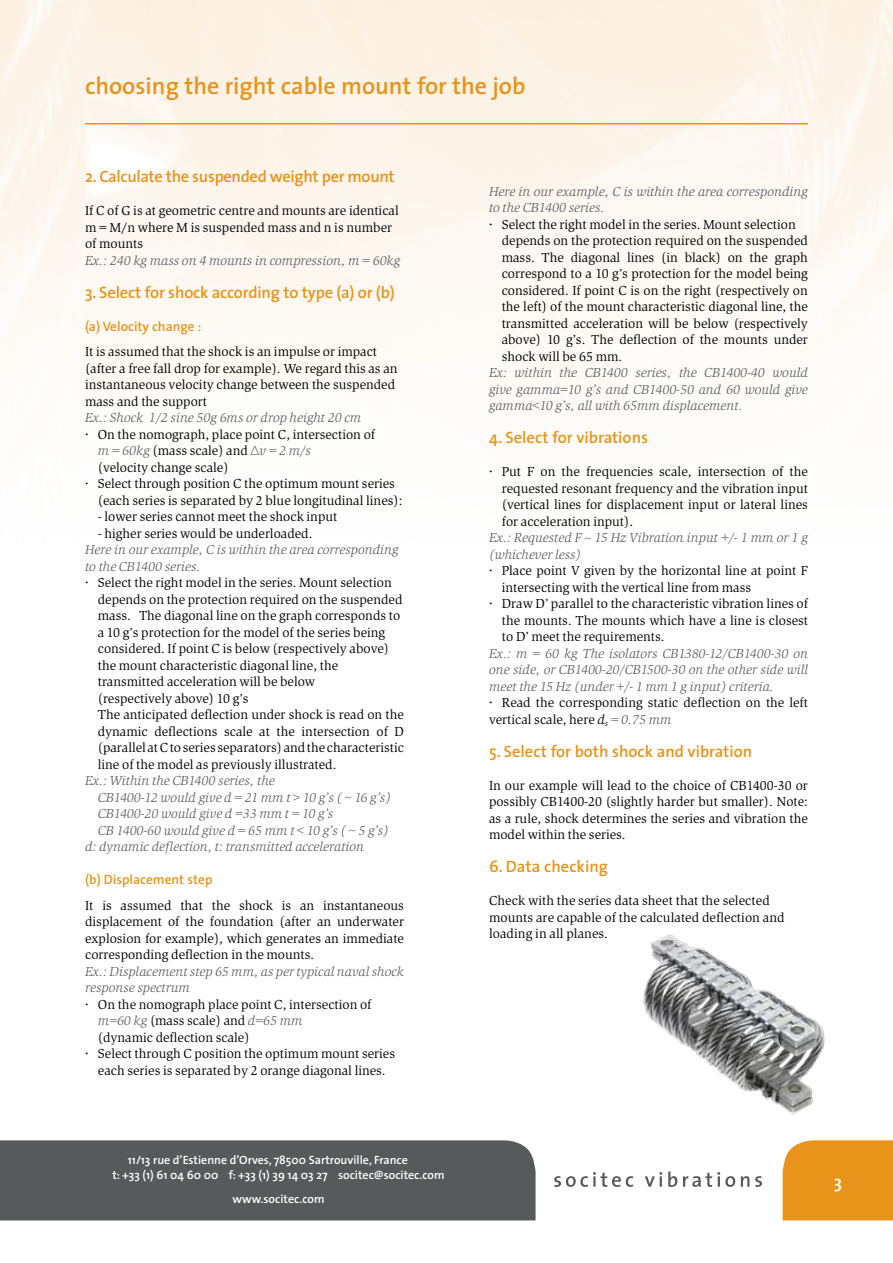
<style>
.page{position:relative;width:893px;height:1263px;background:#fff}
.page>*{position:absolute;margin:0;border:0;box-sizing:border-box;transform-origin:0 0}
.t1{font:600 24px "The Sans";color:#e8941a}
.t2{font:600 18px "The Sans";color:#fff}
.t3{font:600 16.5px "The Sans";letter-spacing:-.01em;color:#e8941a}
.t4{font:13.5px/16.5px "Slimbach";color:#000}
.t5{font:13.5px/16.5px "Slimbach Itl";color:#636467}
.t6{font:600 13.5px "The Sans";color:#e8941a}
.t7{font:600 12px/15px "The Sans";color:#fff}
.s1{font-family:"Slimbach Itl";color:#636467}
.s2{font-family:"Slimbach Itl"}
</style>
<div class="page">
<div style="left:783px;top:1140px;width:110px;height:80px;background:#e8941a"></div>
<hr style="left:85px;top:123px;width:723px;height:1px;background:#e8941a">
<img style="left:643px;top:934px;width:182px;height:180px">
<svg style="left:554px;top:1171px;width:208px;height:16px"></svg>
<div style="left:0;top:1140px;width:536px;height:80px;background:#58595b"></div>
<h1 class="t1" style="left:85px;top:66px;width:442px">choosing the right cable mount for the job</h1>
<p class="t3" style="left:85px;top:163px;width:311px">2. Calculate the suspended weight per mount</p>
<p class="t4" style="left:85px;top:203px;width:315px">If C of G is at geometric centre and mounts are identical m = M/n where M is suspended mass and n is number of mounts</p>
<p class="t5" style="left:85px;top:253px;width:317px">Ex.: 240 kg mass on 4 mounts in compression, m = 60kg</p>
<p class="t3" style="left:85px;top:278px;width:311px">3. Select for shock according to type (a) or (b)</p>
<p class="t6" style="left:85px;top:315px;width:118px">(a) Velocity change :</p>
<p class="t4" style="left:85px;top:344px;width:314px">It is assumed that the shock is an impulse or impact (after a free fall drop for example). We regard this as an instantaneous velocity change between the suspended mass and the support</p>
<p class="t5" style="left:85px;top:410px;width:278px">Ex.: Shock ½ 1/2 sine 50g 6ms or drop height 20 cm</p>
<p class="t4" style="left:98px;top:427px;width:279px;text-indent:-13px">• On the nomograph, place point C, intersection of <span class="s1">m = 60kg</span> (mass scale) and <span class="s1">Δv = 2 m/s<br></span>(velocity change scale)</p>
<p class="t4" style="left:98px;top:476px;width:306px;text-indent:-13px">• Select through position C the optimum mount series (each series is separated by 2 blue longitudinal lines):</p>
<p class="t4" style="left:98px;top:509px;width:241px">- lower series cannot meet the shock input</p>
<p class="t4" style="left:98px;top:526px;width:216px">- higher series would be underloaded.</p>
<p class="t5" style="left:85px;top:542px;width:315px">Here in our example, C is within the area corresponding to the CB1400 series.</p>
<p class="t4" style="left:98px;top:575px;width:308px;text-indent:-13px">• Select the right model in the series. Mount selection depends on the protection required on the suspended mass. The diagonal line on the graph corresponds to a 10 g’s protection for the model of the series being considered. If point C is below (respectively above) the mount characteristic diagonal line, the transmitted acceleration will be below<br>(respectively above) 10 g’s<br>The anticipated deflection under shock is read on the dynamic deflections scale at the intersection of D (parallelatCtoseries separators)andthecharacteristic line of the model as previously illustrated.</p>
<p class="t5" style="left:85px;top:773px;width:191px">Ex.: Within the CB1400 series, the</p>
<p class="t5" style="left:98px;top:790px;width:295px">CB1400-12 would give d = 21 mm t &gt; 10 g’s ( ~ 16 g’s)</p>
<p class="t5" style="left:98px;top:806px;width:237px">CB1400-20 would give d =33 mm t = 10 g’s</p>
<p class="t5" style="left:98px;top:823px;width:293px">CB 1400-60 would give d = 65 mm t &lt; 10 g’s ( ~ 5 g’s)</p>
<p class="t5" style="left:85px;top:839px;width:281px">d: dynamic deflection, t: transmitted acceleration</p>
<p class="t6" style="left:85px;top:868px;width:129px">(b) Displacement step</p>
<p class="t4" style="left:85px;top:898px;width:320px;text-align:justify">It is assumed that the shock is an instantaneous displacement of the foundation (after an underwater explosion for example), which generates an immediate corresponding deflection in the mounts.</p>
<p class="t5" style="left:85px;top:964px;width:320px">Ex.: Displacement step 65 mm, as per typical naval shock response spectrum</p>
<p class="t4" style="left:98px;top:997px;width:275px;text-indent:-13px">• On the nomograph place point C, intersection of <span class="s1">m=60 kg</span> (mass scale) and <span class="s1">d=65 mm<br></span>(dynamic deflection scale)</p>
<p class="t4" style="left:85px;top:1046px;width:311px;text-align:center">• Select through C position the optimum mount series each series is separated by 2 orange diagonal lines.</p>
<p class="t5" style="left:489px;top:184px;width:320px">Here in our example, C is within the area corresponding to the CB1400 series.</p>
<p class="t4" style="left:502px;top:217px;width:308px;text-indent:-13px">• Select the right model in the series. Mount selection depends on the protection required on the suspended mass. The diagonal lines (in black) on the graph correspond to a 10 g’s protection for the model being considered. If point C is on the right (respectively on the left) of the mount characteristic diagonal line, the transmitted acceleration will be below (respectively above) 10 g’s. The deflection of the mounts under shock will be 65 mm.</p>
<p class="t5" style="left:489px;top:365px;width:320px;text-align:justify">Ex: within the CB1400 series, the CB1400-40 would give gamma=10 g’s and CB1400-50 and 60 would give gamma&lt;10 g’s, all with 65mm displacement.</p>
<p class="t3" style="left:489px;top:424px;width:161px">4. Select for vibrations</p>
<p class="t4" style="left:502px;top:464px;width:308px;text-align:justify;text-indent:-13px">• Put F on the frequencies scale, intersection of the requested resonant frequency and the vibration input (vertical lines for displacement input or lateral lines for acceleration input).</p>
<p class="t5" style="left:489px;top:530px;width:320px">Ex.: Requested F ~ 15 Hz Vibration input +/- 1 mm or 1 g (whichever less)</p>
<p class="t4" style="left:502px;top:563px;width:308px;text-indent:-13px">• Place point V given by the horizontal line at point F intersecting with the vertical line from mass</p>
<p class="t4" style="left:502px;top:596px;width:308px;text-align:justify;text-indent:-13px">• Draw D’ parallel to the characteristic vibration lines of the mounts. The mounts which have a line is closest to D’ meet the requirements.</p>
<p class="t5" style="left:489px;top:646px;width:320px;text-align:justify">Ex.: m = 60 kg The isolators CB1380-12/CB1400-30 on one side, or CB1400-20/CB1500-30 on the other side will meet the 15 Hz (under +/- 1 mm 1 g input) criteria.</p>
<p class="t4" style="left:489px;top:695px;width:320px">• Read the corresponding static deflection on the left vertical scale, here <span class="s2">d</span><sub>s</sub> <span class="s1">= 0.75 mm</span></p>
<p class="t3" style="left:489px;top:737px;width:265px">5. Select for both shock and vibration</p>
<p class="t4" style="left:489px;top:778px;width:320px;text-align:justify">In our example will lead to the choice of CB1400-30 or possibly CB1400-20 (slightly harder but smaller). Note: as a rule, shock determines the series and vibration the model within the series.</p>
<p class="t3" style="left:489px;top:853px;width:121px">6. Data checking</p>
<p class="t4" style="left:489px;top:893px;width:297px">Check with the series data sheet that the selected mounts are capable of the calculated deflection and loading in all planes.</p>
<p class="t7" style="left:112px;top:1152px;width:334px;text-indent:15px">11/13 rue d’Estienne d’Orves, 78500 Sartrouville, France<br>t: +33 (1) 61 04 60 00 f: +33 (1) 39 14 03 27 socitec@socitec.com</p>
<p class="t7" style="left:233px;top:1191px;width:93px">www.socitec.com</p>
<h2 class="t2" style="left:834px;top:1167px;width:10px">3</h2>
</div>
